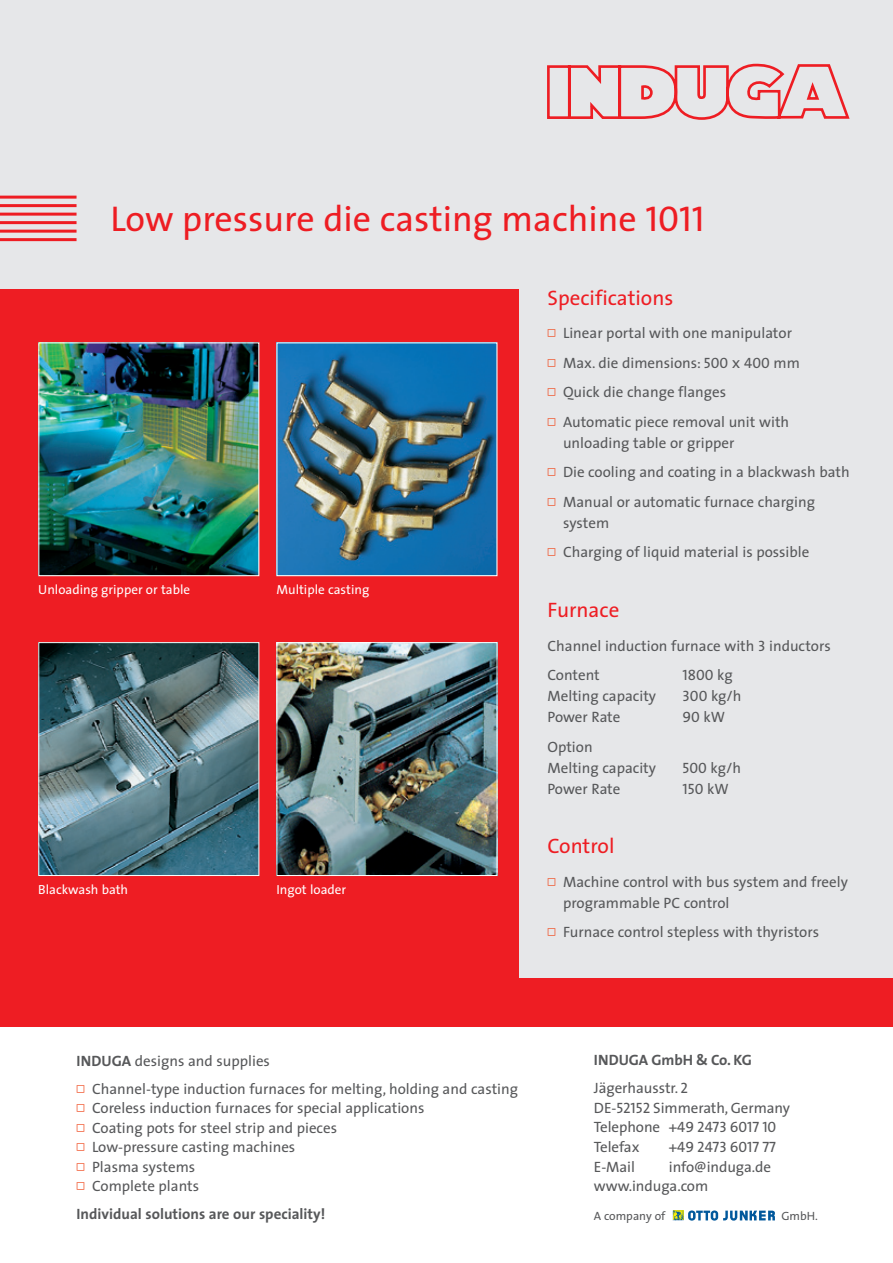
<style>
.page{position:relative;width:893px;height:1263px;background:#fff}
.page>*{position:absolute;margin:0;border:0;box-sizing:border-box;transform-origin:0 0}
.t1{font:36px "The Sans";color:#ee1d23}
.t2{font:21px "The Sans";color:#ee1d23}
.t3{font:15px/29.5px "The Sans";color:#57585a}
.t4{font:700 15px/28px "The Sans";color:#57585a}
.t5{font:15px "The Sans Caps";letter-spacing:-.005em;color:#57585a}
.t6{font:13.2px "The Sans";color:#fff}
.t7{font:12px "The Sans";color:#57585a}
.s1{font-family:"The Sans Caps"}
.s2{font-family:"Universal Newswith Comm Pi";color:#f04d22}
.s3{font-family:"The Sans"}
.s4{font-weight:700}
.s5{font-weight:400}
.s6{font-family:"The Sans Caps";font-weight:400}
</style>
<div class="page">
<div style="left:0;top:0;width:893px;height:1000px;background:#e6e7e9"></div>
<div style="left:0;top:978px;width:893px;height:48px;background:#ee1d23"></div>
<hr style="left:0;top:196px;width:77px;height:3px;background:#ee1d23">
<hr style="left:0;top:204px;width:77px;height:3px;background:#ee1d23">
<hr style="left:0;top:213px;width:77px;height:3px;background:#ee1d23">
<hr style="left:0;top:221px;width:77px;height:3px;background:#ee1d23">
<hr style="left:0;top:230px;width:77px;height:3px;background:#ee1d23">
<hr style="left:0;top:238px;width:77px;height:3px;background:#ee1d23">
<svg style="left:547px;top:64px;width:303px;height:56px"></svg>
<svg style="left:673px;top:1210px;width:102px;height:11px"></svg>
<div style="left:0;top:289px;width:519px;height:692px;background:#ee1d23"></div>
<img style="left:40px;top:344px;width:217px;height:230px">
<div style="left:38px;top:342px;width:221px;height:234px;border:1px solid #fff"></div>
<img style="left:278px;top:344px;width:217px;height:230px">
<img style="left:40px;top:644px;width:217px;height:230px">
<div style="left:38px;top:642px;width:221px;height:234px;border:1px solid #fff"></div>
<img style="left:278px;top:644px;width:217px;height:230px">
<div style="left:276px;top:642px;width:221px;height:234px;border:1px solid #fff"></div>
<h1 class="t1" style="left:111px;top:189px;width:595px">Low pressure die casting machine <span class="s1">1011</span></h1>
<p class="t6" style="left:38px;top:579px;width:153px">Unloading gripper or table</p>
<p class="t6" style="left:276px;top:579px;width:95px">Multiple casting</p>
<p class="t6" style="left:38px;top:879px;width:91px">Blackwash bath</p>
<p class="t6" style="left:276px;top:879px;width:71px">Ingot loader</p>
<h2 class="t2" style="left:547px;top:280px;width:127px">Specifications</h2>
<p class="t3" style="left:547px;top:318px;width:254px"><span class="s2">▫</span> Linear portal with one manipulator <span class="s2">▫</span> Max. die dimensions: <span class="s1">500 x 400</span> mm <span class="s2">▫</span> Quick die change flanges<br><span class="s2">▫</span> Automatic piece removal unit with</p>
<p class="t3" style="left:547px;top:427px;width:304px;text-indent:16px">unloading table or gripper<br><span class="s2">▫</span> Die cooling and coating in a blackwash bath <span class="s2">▫</span> Manual or automatic furnace charging</p>
<p class="t3" style="left:547px;top:507px;width:263px;text-indent:16px">system<br><span class="s2">▫</span> Charging of liquid material is possible</p>
<h2 class="t2" style="left:547px;top:592px;width:73px">Furnace</h2>
<p class="t3" style="left:547px;top:630px;width:285px">Channel induction furnace with <span class="s1">3</span> inductors<br>Content</p>
<p class="t5" style="left:682px;top:662px;width:52px">1800 <span class="s3">kg</span></p>
<p class="t3" style="left:547px;top:681px;width:110px">Melting capacity</p>
<p class="t3" style="left:682px;top:681px;width:61px"><span class="s1">300</span> kg/h</p>
<p class="t3" style="left:547px;top:702px;width:75px">Power Rate</p>
<p class="t5" style="left:682px;top:704px;width:44px">90 <span class="s3">kW</span></p>
<p class="t3" style="left:547px;top:735px;width:110px;line-height:21px">Option<br>Melting capacity</p>
<p class="t3" style="left:682px;top:752px;width:60px"><span class="s1">500</span> kg/h</p>
<p class="t3" style="left:547px;top:773px;width:75px">Power Rate</p>
<p class="t5" style="left:682px;top:776px;width:48px">150 <span class="s3">kW</span></p>
<h2 class="t2" style="left:547px;top:828px;width:69px">Control</h2>
<p class="t3" style="left:563px;top:871px;width:286px;line-height:21px;text-indent:-16px"><span class="s2">▫</span> Machine control with bus system and freely programmable PC control</p>
<p class="t3" style="left:547px;top:917px;width:273px"><span class="s2">▫</span> Furnace control stepless with thyristors</p>
<p class="t3" style="left:77px;top:1046px;width:443px;line-height:28px"><span class="s4">INDUGA</span> designs and supplies<br><span class="s2">▫</span> Channel-type induction furnaces for melting, holding and casting</p>
<p class="t3" style="left:77px;top:1098px;width:349px;line-height:19.5px"><span class="s2">▫</span> Coreless induction furnaces for special applications <span class="s2">▫</span> Coating pots for steel strip and pieces<br><span class="s2">▫</span> Low-pressure casting machines<br><span class="s2">▫</span> Plasma systems<br><span class="s2">▫</span> Complete plants</p>
<p class="t4" style="left:77px;top:1199px;width:250px">Individual solutions are our speciality!</p>
<p class="t4" style="left:594px;top:1046px;width:160px">INDUGA GmbH &amp; Co. KG<br><span class="s5">Jägerhausstr.</span> <span class="s6">2</span></p>
<p class="t3" style="left:594px;top:1093px;width:198px">DE-<span class="s1">52152</span> Simmerath, Germany</p>
<p class="t5" style="left:594px;top:1115px;width:184px"><span class="s3">Telephone</span> +49 2473 6017 10</p>
<p class="t3" style="left:594px;top:1132px;width:47px">Telefax</p>
<p class="t5" style="left:669px;top:1134px;width:108px">+49 2473 6017 77</p>
<p class="t3" style="left:594px;top:1151px;width:43px">E-Mail</p>
<p class="t3" style="left:594px;top:1156px;width:179px;line-height:19.5px;text-indent:75px">info@induga.de www.induga.com</p>
<p class="t7" style="left:594px;top:1206px;width:73px">A company of</p>
<p class="t7" style="left:781px;top:1206px;width:38px">GmbH.</p>
</div>
